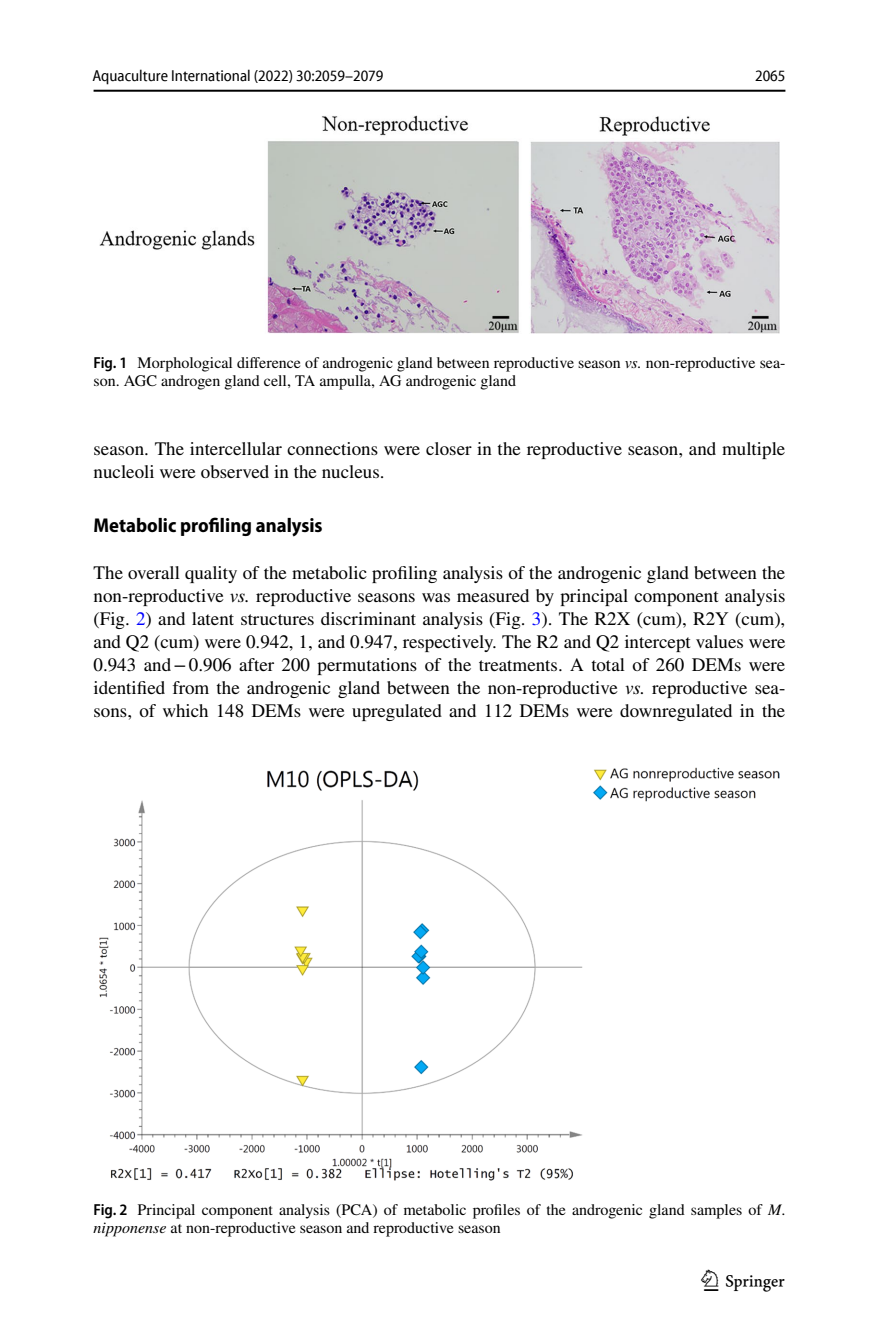
<style>
.page{position:relative;width:879px;height:1333px;background:#fff}
.page>*{position:absolute;margin:0;border:0;box-sizing:border-box;transform-origin:0 0}
.t1{font:30px "Springnew Regular 5";color:#000}
.t2{font:700 semi-condensed 20px "Myriad Pro";color:#000}
.t3{font:19px/23px "STIX";color:#000}
.t4{font:16px/18.4px "STIX";color:#000}
.t5{font:semi-condensed 16px "Myriad Pro Unic";color:#000}
.s1{font-family:"Myriad Pro";font-weight:600;font-stretch:semi-condensed}
.s2{font-style:italic}
.s3{color:#00f}
</style>
<div class="page">
<hr style="left:94px;top:90px;width:691px;height:2px;background:#000">
<img style="left:99px;top:116px;width:681px;height:217px">
<img style="left:99px;top:767px;width:681px;height:413px">
<p class="t5" style="left:92px;top:69px;width:293px">Aquaculture International (2022) 30:2059–2079</p>
<p class="t5" style="left:755px;top:69px;width:32px">2065</p>
<p class="t4" style="left:94px;top:354px;width:693px"><span class="s1">Fig. 1</span> Morphological difference of androgenic gland between reproductive season <span class="s2">vs.</span> non-reproductive sea&shy;son. AGC androgen gland cell, TA ampulla, AG androgenic gland</p>
<p class="t3" style="left:94px;top:438px;width:693px">season. The intercellular connections were closer in the reproductive season, and multiple nucleoli were observed in the nucleus.</p>
<p class="t2" style="left:94px;top:514px;width:230px">Metabolic profiling analysis</p>
<p class="t3" style="left:94px;top:562px;width:693px;text-align:justify">The overall quality of the metabolic profiling analysis of the androgenic gland between the non-reproductive <span class="s2">vs.</span> reproductive seasons was measured by principal component analysis (Fig. <span class="s3">2</span>) and latent structures discriminant analysis (Fig. <span class="s3">3</span>). The R2X (cum), R2Y (cum), and Q2 (cum) were 0.942, 1, and 0.947, respectively. The R2 and Q2 intercept values were 0.943 and−0.906 after 200 permutations of the treatments. A total of 260 DEMs were identified from the androgenic gland between the non-reproductive <span class="s2">vs.</span> reproductive sea&shy;sons, of which 148 DEMs were upregulated and 112 DEMs were downregulated in the</p>
<p class="t4" style="left:94px;top:1201px;width:693px"><span class="s1">Fig. 2</span> Principal component analysis (PCA) of metabolic profiles of the androgenic gland samples of <span class="s2">M</span>. <span class="s2">nipponense</span> at non-reproductive season and reproductive season</p>
<h1 class="t1" style="left:704px;top:1269px;width:83px">1 3</h1>
</div>
